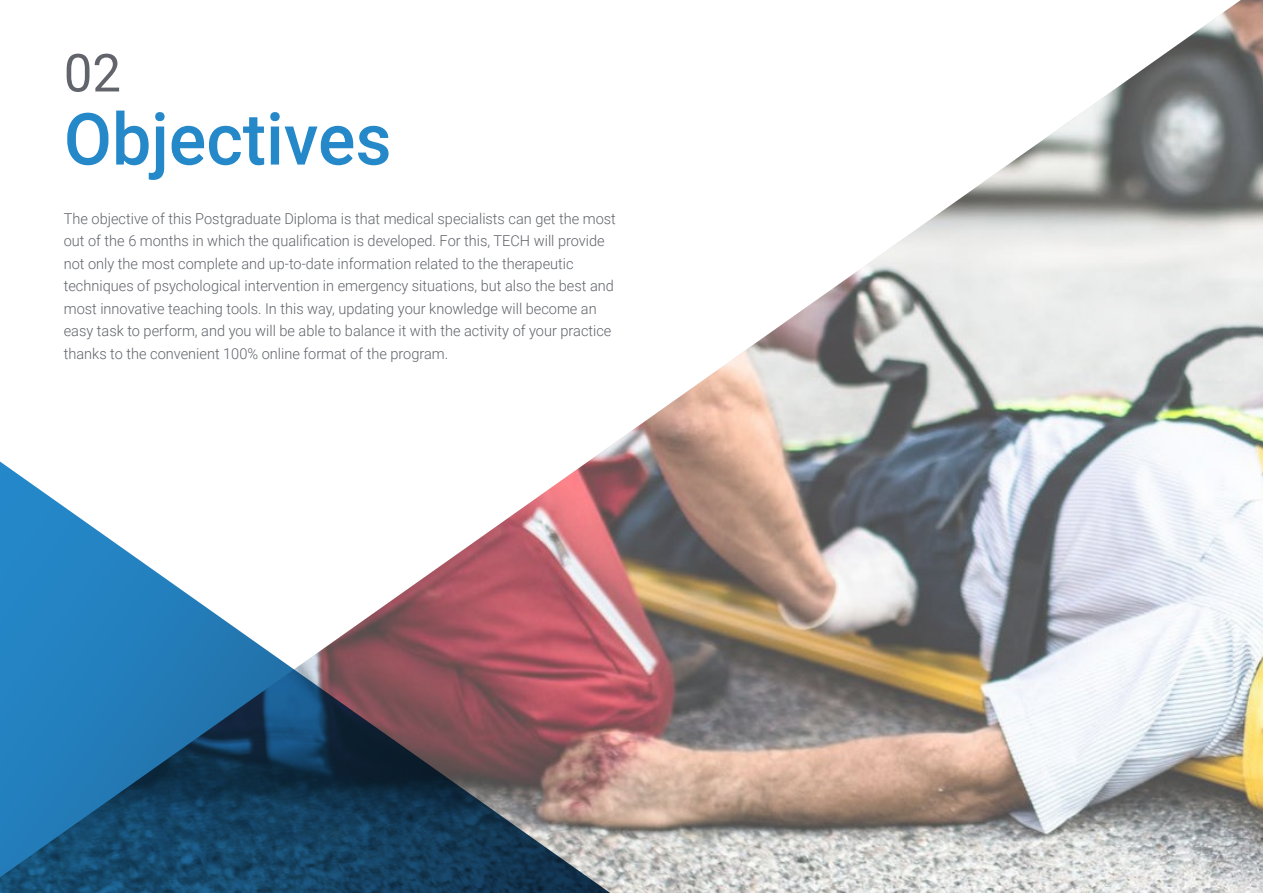
<style>
.page{position:relative;width:1263px;height:893px;background:#fff}
.page>*{position:absolute;margin:0;border:0;box-sizing:border-box;transform-origin:0 0}
.t1{font:500 72px "Roboto";color:#2488c9}
.t2{font:52.5px "Roboto";color:#61646a}
.t3{font:300 15px/22.5px "Roboto";color:#61646a}
</style>
<div class="page">
<img style="left:610px;top:0;width:653px;height:893px">
<svg style="left:0;top:446px;width:640px;height:447px"></svg>
<h2 class="t2" style="left:64px;top:36px;width:59px">02</h2>
<h1 class="t1" style="left:64px;top:89px;width:329px">Objectives</h1>
<p class="t3" style="left:64px;top:207px;width:554px">The objective of this Postgraduate Diploma is that medical specialists can get the most out of the 6 months in which the qualification is developed. For this, TECH will provide not only the most complete and up-to-date information related to the therapeutic techniques of psychological intervention in emergency situations, but also the best and most innovative teaching tools. In this way, updating your knowledge will become an easy task to perform, and you will be able to balance it with the activity of your practice thanks to the convenient 100% online format of the program.</p>
</div>
